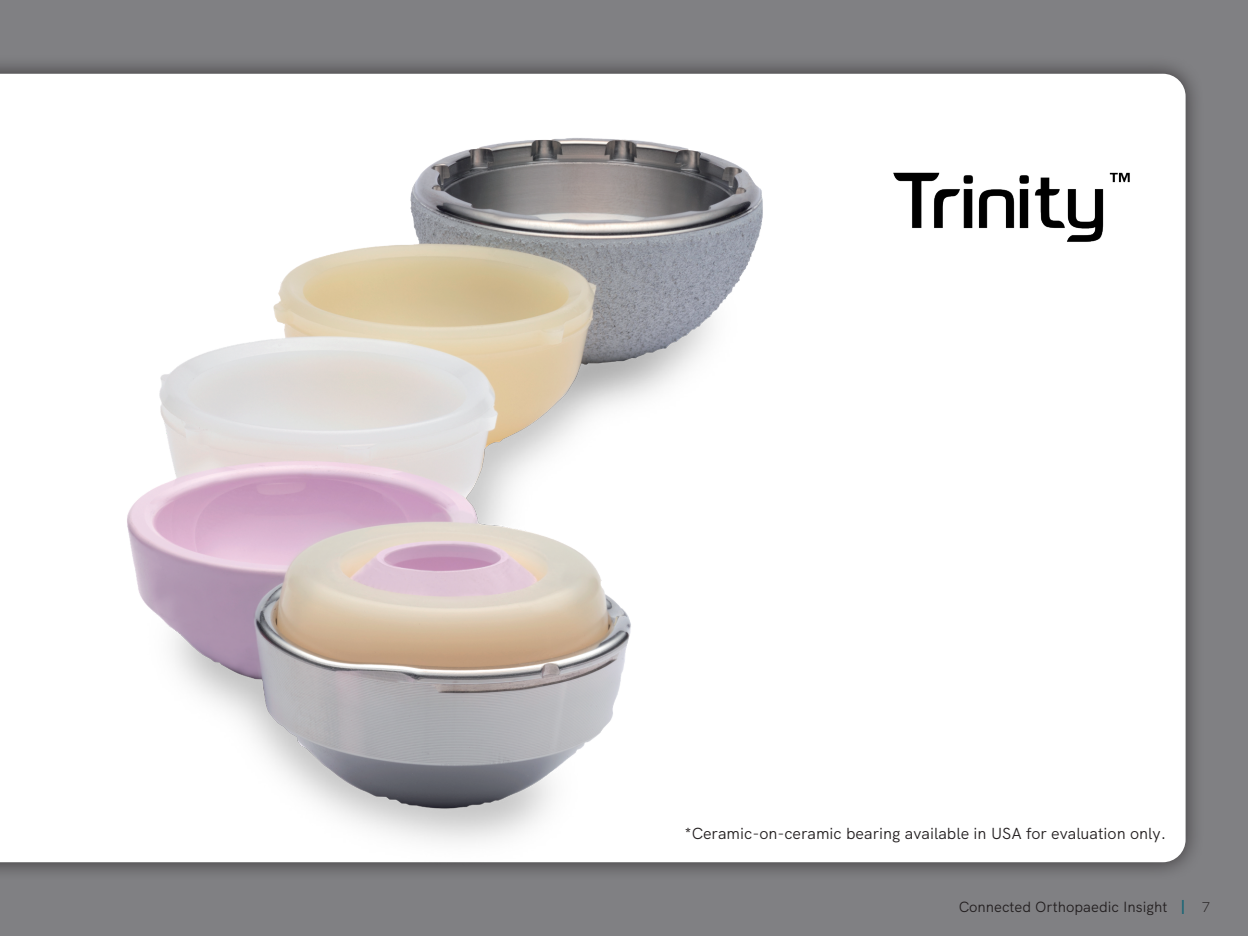
<style>
.page{position:relative;width:1248px;height:936px;background:#fff}
.page>*{position:absolute;margin:0;border:0;box-sizing:border-box;transform-origin:0 0}
.t1{font:16px "HK Grotesk";color:#231f20}
.t2{font:14.8px "HK Grotesk";color:#231f20}
.t3{font:300 14px "HK Grotesk";color:#231f20}
.s1{font-family:"Helvetica Neue LT Std";font-weight:500;font-size:14px;color:#146476}
</style>
<div class="page">
<div style="left:0;top:0;width:1247px;height:935px;background:#808083"></div>
<div style="left:0;top:55px;width:1203px;height:826px;background:#231f20;opacity:.75"></div>
<div style="left:0;top:74px;width:1185px;height:788px;background:#fff"></div>
<img style="left:103px;top:129px;width:670px;height:752px">
<img style="left:879px;top:171px;width:315px;height:71px">
<p class="t1" style="left:684px;top:820px;width:483px">*Ceramic-on-ceramic bearing available in USA for evaluation only.</p>
<p class="t2" style="left:958px;top:895px;width:227px">Connected Orthopaedic Insight <span class="s1">|</span></p>
<p class="t3" style="left:1201px;top:895px;width:9px">7</p>
</div>
